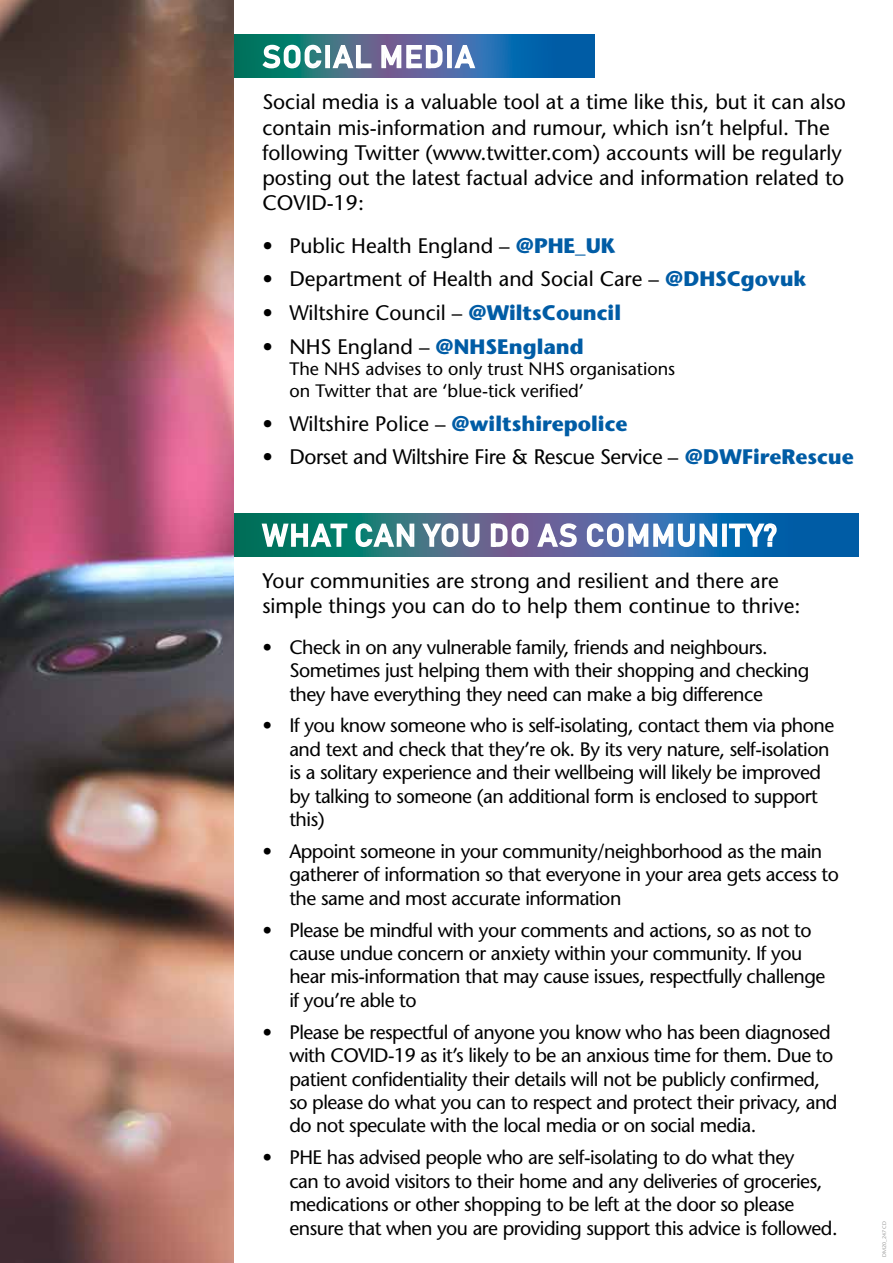
<style>
.page{position:relative;width:893px;height:1263px;background:#fff}
.page>*{position:absolute;margin:0;border:0;box-sizing:border-box;transform-origin:0 0}
.t1{font:30.15px "Bahnschrift";letter-spacing:.05em;color:#fff}
.t2{font:500 21px/25.2px "Stone Sans Std";color:#000}
.t3{font:500 21px "Stone Sans Std";letter-spacing:-.02em;color:#000}
.t4{font:500 19.5px/23.4px "Stone Sans Std";letter-spacing:-.025em;color:#000}
.t5{font:500 18px/21.6px "Stone Sans Std";color:#000}
.t6{font:500 5.25px "Stone Sans Std";color:#9d9d9c}
.s1{font-weight:700;color:#005ca5}
</style>
<div class="page">
<svg style="left:234px;top:35px;width:360px;height:43px;background:#246a97"></svg>
<svg style="left:234px;top:513px;width:625px;height:43px;background:#21698e"></svg>
<svg style="left:261px;top:43px;width:62px;height:27px"></svg>
<div style="left:325px;top:45px;width:5px;height:23px;border:2px solid #fff"></div>
<svg style="left:331px;top:44px;width:24px;height:26px"></svg>
<div style="left:356px;top:45px;width:5px;height:23px;border:2px solid #fff"></div>
<div style="left:357px;top:63px;width:14px;height:5px;border:2px solid #fff"></div>
<svg style="left:380px;top:34px;width:22px;height:35px"></svg>
<div style="left:406px;top:45px;width:5px;height:23px;border:2px solid #fff"></div>
<div style="left:408px;top:63px;width:14px;height:5px;border:2px solid #fff"></div>
<div style="left:408px;top:54px;width:12px;height:5px;border:2px solid #fff"></div>
<div style="left:408px;top:45px;width:14px;height:5px;border:2px solid #fff"></div>
<svg style="left:425px;top:44px;width:18px;height:25px"></svg>
<div style="left:447px;top:45px;width:5px;height:23px;border:2px solid #fff"></div>
<svg style="left:453px;top:44px;width:24px;height:26px"></svg>
<svg style="left:260px;top:522px;width:30px;height:27px"></svg>
<div style="left:303px;top:524px;width:5px;height:23px;border:2px solid #fff"></div>
<div style="left:291px;top:524px;width:5px;height:23px;border:2px solid #fff"></div>
<div style="left:293px;top:533px;width:14px;height:5px;border:2px solid #fff"></div>
<svg style="left:309px;top:523px;width:24px;height:25px"></svg>
<div style="left:336px;top:525px;width:5px;height:22px;border:2px solid #fff"></div>
<div style="left:330px;top:524px;width:17px;height:4px;border:2px solid #fff"></div>
<svg style="left:354px;top:522px;width:61px;height:26px"></svg>
<svg style="left:421px;top:522px;width:59px;height:26px"></svg>
<svg style="left:490px;top:522px;width:40px;height:26px"></svg>
<svg style="left:536px;top:522px;width:42px;height:26px"></svg>
<svg style="left:586px;top:513px;width:132px;height:35px"></svg>
<div style="left:722px;top:524px;width:5px;height:23px;border:2px solid #fff"></div>
<div style="left:735px;top:525px;width:5px;height:22px;border:2px solid #fff"></div>
<div style="left:729px;top:524px;width:17px;height:4px;border:2px solid #fff"></div>
<svg style="left:744px;top:522px;width:34px;height:26px"></svg>
<img style="left:0;top:0;width:234px;height:1263px">
<h1 class="t1" style="left:262px;top:37px;width:214px">SOCIAL MEDIA</h1>
<p class="t2" style="left:262px;top:90px;width:585px">Social media is a valuable tool at a time like this, but it can also contain mis-information and rumour, which isn’t helpful. The following Twitter (www.twitter.com) accounts will be regularly posting out the latest factual advice and information related to COVID-19:</p>
<p class="t2" style="left:262px;top:233px;width:355px">• Public Health England – <span class="s1">@PHE_UK</span></p>
<p class="t2" style="left:262px;top:266px;width:546px">• Department of Health and Social Care – <span class="s1">@DHSCgovuk</span></p>
<p class="t2" style="left:262px;top:300px;width:360px">• Wiltshire Council – <span class="s1">@WiltsCouncil</span></p>
<p class="t2" style="left:262px;top:334px;width:323px">• NHS England – <span class="s1">@NHSEngland</span></p>
<p class="t5" style="left:289px;top:358px;width:387px">The NHS advises to only trust NHS organisations on Twitter that are ‘blue-tick verified’</p>
<p class="t2" style="left:262px;top:411px;width:367px">• Wiltshire Police – <span class="s1">@wiltshirepolice</span></p>
<p class="t3" style="left:262px;top:444px;width:593px">• Dorset and Wiltshire Fire &amp; Rescue Service – <span class="s1">@DWFireRescue</span></p>
<h1 class="t1" style="left:262px;top:516px;width:516px">WHAT CAN YOU DO AS COMMUNITY?</h1>
<p class="t2" style="left:262px;top:568px;width:540px">Your communities are strong and resilient and there are simple things you can do to help them continue to thrive:</p>
<p class="t4" style="left:289px;top:635px;width:521px;text-indent:-27px">• Check in on any vulnerable family, friends and neighbours.<br>Sometimes just helping them with their shopping and checking they have everything they need can make a big difference</p>
<p class="t4" style="left:289px;top:714px;width:546px;text-indent:-27px">• If you know someone who is self-isolating, contact them via phone and text and check that they’re ok. By its very nature, self-isolation is a solitary experience and their wellbeing will likely be improved by talking to someone (an additional form is enclosed to support this)</p>
<p class="t4" style="left:289px;top:839px;width:551px;text-indent:-27px">• Appoint someone in your community/neighborhood as the main gatherer of information so that everyone in your area gets access to the same and most accurate information</p>
<p class="t4" style="left:289px;top:918px;width:537px;text-indent:-27px">• Please be mindful with your comments and actions, so as not to cause undue concern or anxiety within your community. If you hear mis-information that may cause issues, respectfully challenge if you’re able to</p>
<p class="t4" style="left:289px;top:1020px;width:550px;text-indent:-27px">• Please be respectful of anyone you know who has been diagnosed with COVID-19 as it’s likely to be an anxious time for them. Due to patient confidentiality their details will not be publicly confirmed, so please do what you can to respect and protect their privacy, and do not speculate with the local media or on social media.</p>
<p class="t4" style="left:289px;top:1146px;width:550px;text-indent:-27px">• PHE has advised people who are self-isolating to do what they<br>can to avoid visitors to their home and any deliveries of groceries, medications or other shopping to be left at the door so please ensure that when you are providing support this advice is followed.</p>
<p class="t6" style="left:881px;top:1256px;width:37px;rotate:-90deg">DM20_247 CD</p>
</div>
